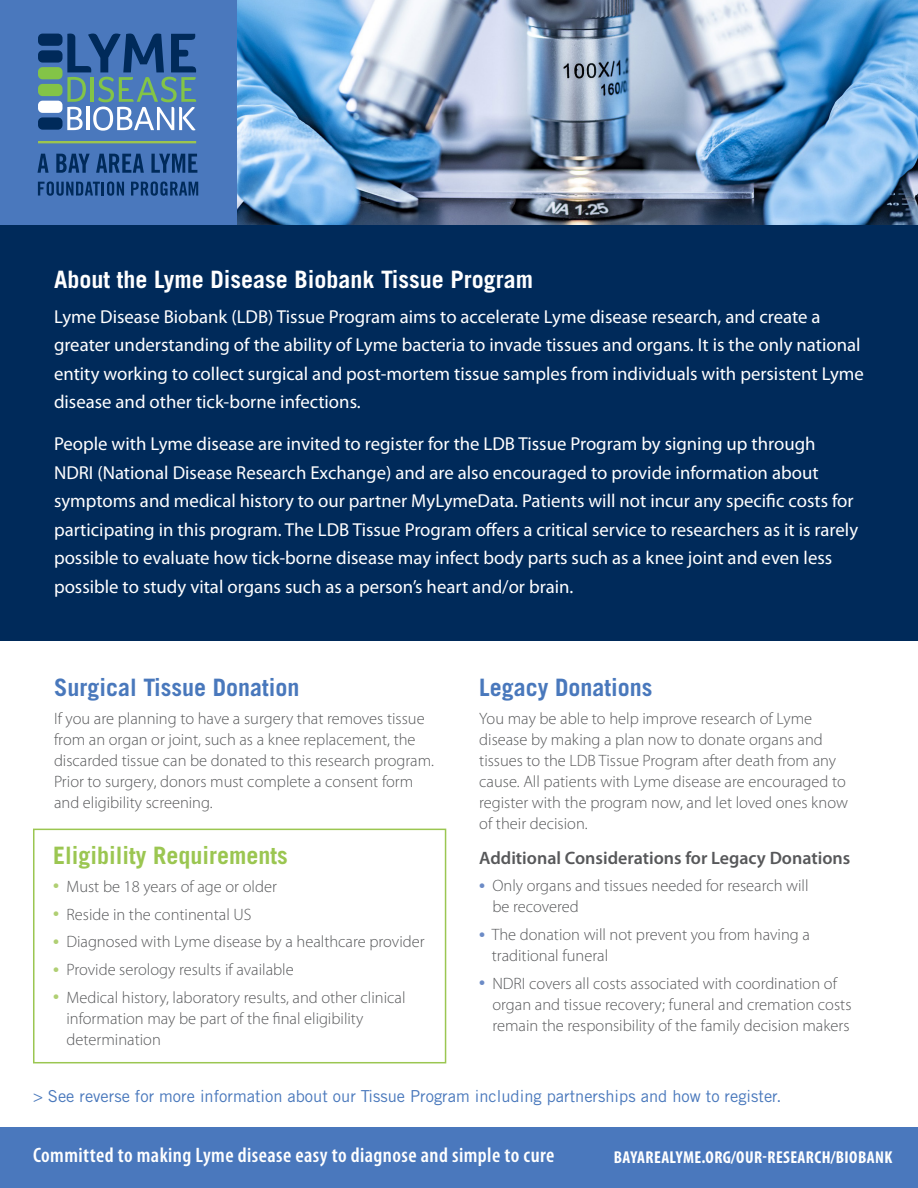
<style>
.page{position:relative;width:918px;height:1188px;background:#fff}
.page>*{position:absolute;margin:0;border:0;box-sizing:border-box;transform-origin:0 0}
.t1{font:700 24px "Trade Gothic LT";color:#fff}
.t2{font:700 24px "Trade Gothic LT";color:#4978bc}
.t3{font:700 24px "Trade Gothic LT";color:#9bc651}
.t4{font:600 condensed 21px "Myriad Pro";letter-spacing:.02em;color:#fff}
.t5{font:18.75px/28.5px "Myriad Pro";color:#fff}
.t6{font:600 18px "Myriad Pro";color:#57585a}
.t7{font:700 condensed 17.25px "Myriad Pro";letter-spacing:.025em;color:#fff}
.t8{font:300 16.5px/21px "Myriad Pro";color:#57585a}
.t9{font:16.5px "Trade Gothic LT";color:#4978bc}
.s1{font-weight:900;color:#b0cf73}
.s2{font-weight:900;color:#6c8bc6}
</style>
<div class="page">
<div style="left:0;top:223px;width:918px;height:417px;background:#002a5a"></div>
<img style="left:237px;top:0;width:681px;height:224px">
<div style="left:0;top:0;width:237px;height:224px;background:#4a78bd"></div>
<div style="left:0;top:1128px;width:918px;height:60px;background:#4a78bd"></div>
<div style="left:38px;top:34px;width:25px;height:12px;background:#002a5a;border-radius:5px"></div>
<div style="left:38px;top:50px;width:25px;height:13px;background:#002a5a;border-radius:5px"></div>
<div style="left:38px;top:67px;width:25px;height:12px;background:#83c447;border-radius:5px"></div>
<div style="left:38px;top:84px;width:25px;height:12px;background:#83c447;border-radius:5px"></div>
<div style="left:38px;top:101px;width:25px;height:12px;background:#fff;border-radius:5px"></div>
<div style="left:38px;top:117px;width:25px;height:13px;background:#002a5a;border-radius:5px"></div>
<svg style="left:67px;top:34px;width:129px;height:97px"></svg>
<svg style="left:38px;top:154px;width:11px;height:19px"></svg>
<svg style="left:56px;top:154px;width:34px;height:19px"></svg>
<svg style="left:96px;top:154px;width:48px;height:19px"></svg>
<svg style="left:151px;top:154px;width:46px;height:19px"></svg>
<svg style="left:38px;top:181px;width:86px;height:15px"></svg>
<svg style="left:131px;top:181px;width:67px;height:15px"></svg>
<hr style="left:38px;top:141px;width:158px;height:2px;background:#9cc54f">
<div style="left:33px;top:829px;width:413px;height:234px;border:2px solid #9bc651"></div>
<p class="t1" style="left:54px;top:264px;width:481px">About the Lyme Disease Biobank Tissue Program</p>
<p class="t5" style="left:54px;top:302px;width:811px">Lyme Disease Biobank (LDB) Tissue Program aims to accelerate Lyme disease research, and create a greater understanding of the ability of Lyme bacteria to invade tissues and organs. It is the only national entity working to collect surgical and post-mortem tissue samples from individuals with persistent Lyme disease and other tick-borne infections.</p>
<p class="t5" style="left:54px;top:429px;width:806px">People with Lyme disease are invited to register for the LDB Tissue Program by signing up through NDRI (National Disease Research Exchange) and are also encouraged to provide information about symptoms and medical history to our partner MyLymeData. Patients will not incur any specific costs for participating in this program. The LDB Tissue Program offers a critical service to researchers as it is rarely possible to evaluate how tick-borne disease may infect body parts such as a knee joint and even less possible to study vital organs such as a person’s heart and/or brain.</p>
<p class="t2" style="left:54px;top:673px;width:247px">Surgical Tissue Donation</p>
<p class="t8" style="left:54px;top:708px;width:382px">If you are planning to have a surgery that removes tissue from an organ or joint, such as a knee replacement, the discarded tissue can be donated to this research program.<br>Prior to surgery, donors must complete a consent form and eligibility screening.</p>
<p class="t3" style="left:53px;top:841px;width:236px">Eligibility Requirements</p>
<p class="t8" style="left:53px;top:876px;width:225px"><span class="s1">•</span> Must be 18 years of age or older</p>
<p class="t8" style="left:53px;top:903px;width:200px"><span class="s1">•</span> Reside in the continental US</p>
<p class="t8" style="left:53px;top:931px;width:373px"><span class="s1">•</span> Diagnosed with Lyme disease by a healthcare provider</p>
<p class="t8" style="left:53px;top:959px;width:242px"><span class="s1">•</span> Provide serology results if available</p>
<p class="t8" style="left:66px;top:987px;width:341px;text-indent:-13px"><span class="s1">•</span> Medical history, laboratory results, and other clinical information may be part of the final eligibility determination</p>
<p class="t2" style="left:479px;top:673px;width:175px">Legacy Donations</p>
<p class="t8" style="left:479px;top:708px;width:370px">You may be able to help improve research of Lyme disease by making a plan now to donate organs and tissues to the LDB Tissue Program after death from any cause. All patients with Lyme disease are encouraged to register with the program now, and let loved ones know of their decision.</p>
<p class="t6" style="left:479px;top:846px;width:373px">Additional Considerations for Legacy Donations</p>
<p class="t8" style="left:492px;top:875px;width:318px;text-indent:-13px"><span class="s2">•</span> Only organs and tissues needed for research will be recovered</p>
<p class="t8" style="left:492px;top:924px;width:320px;text-indent:-13px"><span class="s2">•</span> The donation will not prevent you from having a traditional funeral</p>
<p class="t8" style="left:492px;top:973px;width:361px;text-indent:-13px"><span class="s2">•</span> NDRI covers all costs associated with coordination of organ and tissue recovery; funeral and cremation costs remain the responsibility of the family decision makers</p>
<p class="t9" style="left:33px;top:1086px;width:750px">&gt; See reverse for more information about our Tissue Program including partnerships and how to register.</p>
<p class="t4" style="left:33px;top:1144px;width:523px">Committed to making Lyme disease easy to diagnose and simple to cure</p>
<p class="t7" style="left:614px;top:1147px;width:280px">BAYAREALYME.ORG/OUR-RESEARCH/BIOBANK</p>
</div>
